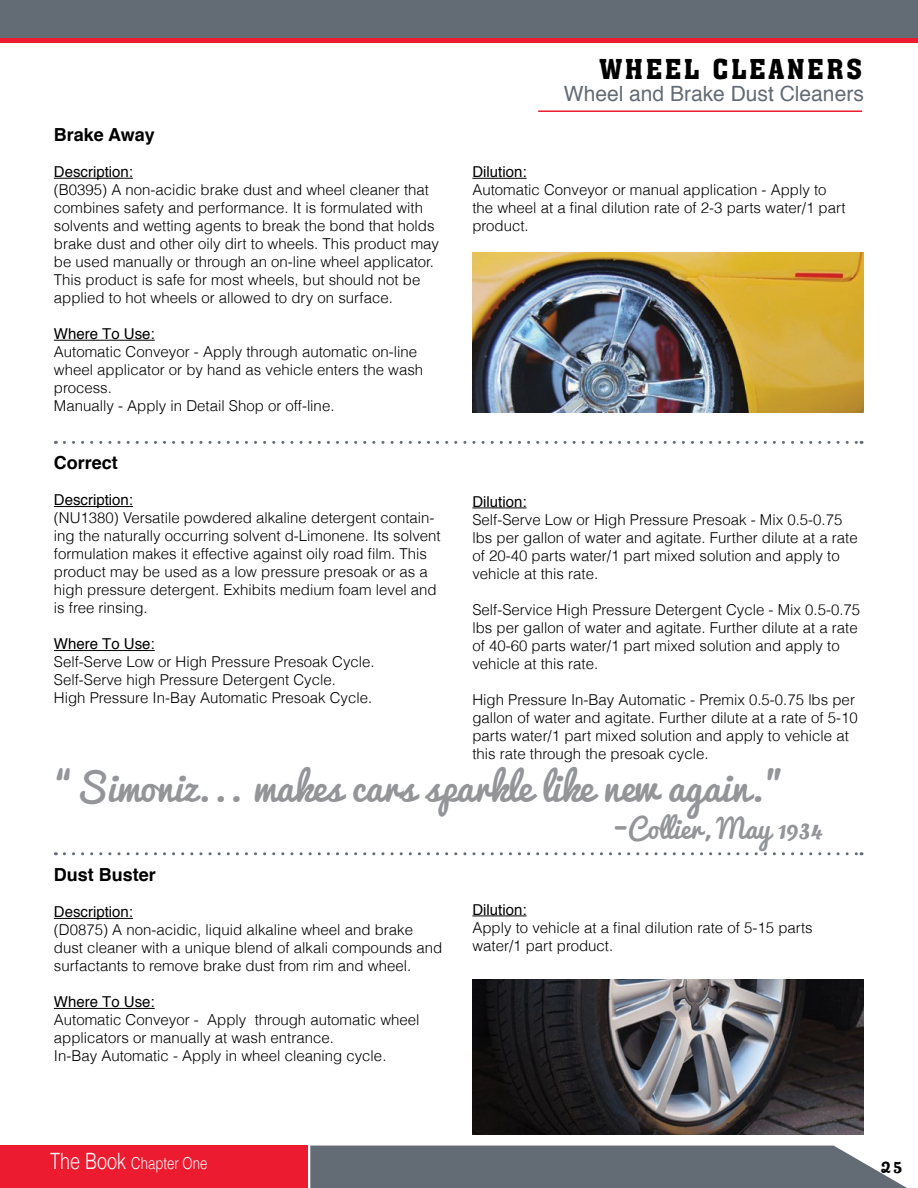
<style>
.page{position:relative;width:918px;height:1188px;background:#fff}
.page>*{position:absolute;margin:0;border:0;box-sizing:border-box;transform-origin:0 0}
.t1{font:37.5px "Pacifico";color:#939598}
.t2{font:27px "Pacifico";color:#939598}
.t3{font:27px "Aachen BT";letter-spacing:.09em;color:#000}
.t4{font:21px "Helvetica";color:#636b74}
.t5{font:21px "Pacifico";color:#000}
.t6{font:700 18px "Helvetica";color:#000}
.t7{font:300 16.5px "Helvetica";color:#fff;scale:.8 1}
.t8{font:300 15px/18px "Helvetica";color:#000}
.t9{font:15px "Helvetica";color:#000}
.s1{font-size:37.5px}
.s2{font-size:22.5px}
</style>
<div class="page">
<div style="left:310px;top:1146px;width:597px;height:42px;background:#636b74"></div>
<div style="left:0;top:1146px;width:308px;height:42px;background:#ed1b2f"></div>
<div style="left:0;top:0;width:918px;height:42px;background:#636b74"></div>
<hr style="left:0;top:38px;width:918px;height:4px;background:#ed1b2f">
<hr style="left:54px;top:178px;width:79px;height:1px;background:#000">
<hr style="left:54px;top:340px;width:101px;height:1px;background:#000">
<hr style="left:472px;top:178px;width:55px;height:1px;background:#000">
<svg style="left:64px;top:441px;width:798px;height:3px"></svg>
<hr style="left:54px;top:506px;width:79px;height:1px;background:#000">
<hr style="left:54px;top:650px;width:101px;height:1px;background:#000">
<hr style="left:472px;top:508px;width:55px;height:1px;background:#000">
<svg style="left:64px;top:852px;width:798px;height:3px"></svg>
<hr style="left:54px;top:918px;width:79px;height:1px;background:#000">
<hr style="left:54px;top:1008px;width:101px;height:1px;background:#000">
<hr style="left:472px;top:916px;width:55px;height:1px;background:#000">
<img style="left:472px;top:253px;width:392px;height:159px">
<img style="left:472px;top:980px;width:392px;height:154px">
<hr style="left:538px;top:110px;width:324px;height:2px;background:#ed1b2f">
<p class="t6" style="left:54px;top:122px;width:103px">Brake Away</p>
<p class="t9" style="left:54px;top:162px;width:81px">Description:</p>
<p class="t8" style="left:54px;top:180px;width:387px">(B0395) A non-acidic brake dust and wheel cleaner that combines safety and performance. It is formulated with solvents and wetting agents to break the bond that holds brake dust and other oily dirt to wheels. This product may be used manually or through an on-line wheel applicator.<br>This product is safe for most wheels, but should not be applied to hot wheels or allowed to dry on surface.</p>
<p class="t9" style="left:54px;top:324px;width:102px">Where To Use:</p>
<p class="t8" style="left:54px;top:342px;width:371px">Automatic Conveyor - Apply through automatic on-line wheel applicator or by hand as vehicle enters the wash process.<br>Manually - Apply in Detail Shop or off-line.</p>
<p class="t6" style="left:54px;top:451px;width:66px">Correct</p>
<p class="t9" style="left:54px;top:490px;width:81px">Description:</p>
<p class="t8" style="left:54px;top:508px;width:388px">(NU1380) Versatile powdered alkaline detergent contain&shy;ing the naturally occurring solvent d-Limonene. Its solvent formulation makes it effective against oily road film. This product may be used as a low pressure presoak or as a high pressure detergent. Exhibits medium foam level and is free rinsing.</p>
<p class="t9" style="left:54px;top:634px;width:102px">Where To Use:</p>
<p class="t8" style="left:54px;top:652px;width:322px">Self-Serve Low or High Pressure Presoak Cycle.<br>Self-Serve high Pressure Detergent Cycle.<br>High Pressure In-Bay Automatic Presoak Cycle.</p>
<h2 class="t3" style="left:600px;top:52px;width:264px">WHEEL CLEANERS</h2>
<h3 class="t4" style="left:564px;top:80px;width:301px">Wheel and Brake Dust Cleaners</h3>
<p class="t9" style="left:472px;top:162px;width:56px">Dilution:</p>
<p class="t8" style="left:472px;top:180px;width:375px">Automatic Conveyor or manual application - Apply to the wheel at a final dilution rate of 2-3 parts water/1 part product.</p>
<p class="t9" style="left:472px;top:491px;width:56px">Dilution:</p>
<p class="t8" style="left:472px;top:510px;width:387px">Self-Serve Low or High Pressure Presoak - Mix 0.5-0.75 lbs per gallon of water and agitate. Further dilute at a rate of 20-40 parts water/1 part mixed solution and apply to vehicle at this rate.</p>
<p class="t8" style="left:472px;top:600px;width:389px">Self-Service High Pressure Detergent Cycle - Mix 0.5-0.75 lbs per gallon of water and agitate. Further dilute at a rate of 40-60 parts water/1 part mixed solution and apply to vehicle at this rate.</p>
<p class="t8" style="left:472px;top:690px;width:387px">High Pressure In-Bay Automatic - Premix 0.5-0.75 lbs per gallon of water and agitate. Further dilute at a rate of 5-10 parts water/1 part mixed solution and apply to vehicle at this rate through the presoak cycle.</p>
<h1 class="t1" style="left:54px;top:754px;width:734px">“Simoniz... makes cars sparkle like new again.”</h1>
<h2 class="t2" style="left:614px;top:805px;width:210px"><span class="s1">-</span>Collier, May 1934</h2>
<p class="t6" style="left:54px;top:863px;width:104px">Dust Buster</p>
<p class="t9" style="left:54px;top:902px;width:81px">Description:</p>
<p class="t8" style="left:54px;top:920px;width:390px">(D0875) A non-acidic, liquid alkaline wheel and brake dust cleaner with a unique blend of alkali compounds and surfactants to remove brake dust from rim and wheel.</p>
<p class="t9" style="left:54px;top:992px;width:102px">Where To Use:</p>
<p class="t8" style="left:54px;top:1010px;width:367px">Automatic Conveyor - Apply through automatic wheel applicators or manually at wash entrance.<br>In-Bay Automatic - Apply in wheel cleaning cycle.</p>
<p class="t9" style="left:472px;top:899px;width:56px">Dilution:</p>
<p class="t8" style="left:472px;top:918px;width:342px">Apply to vehicle at a final dilution rate of 5-15 parts water/1 part product.</p>
<p class="t7" style="left:50px;top:1150px;width:198px"><span class="s2">The Book</span> Chapter One</p>
<h3 class="t5" style="left:881px;top:1147px;width:22px">25</h3>
</div>
